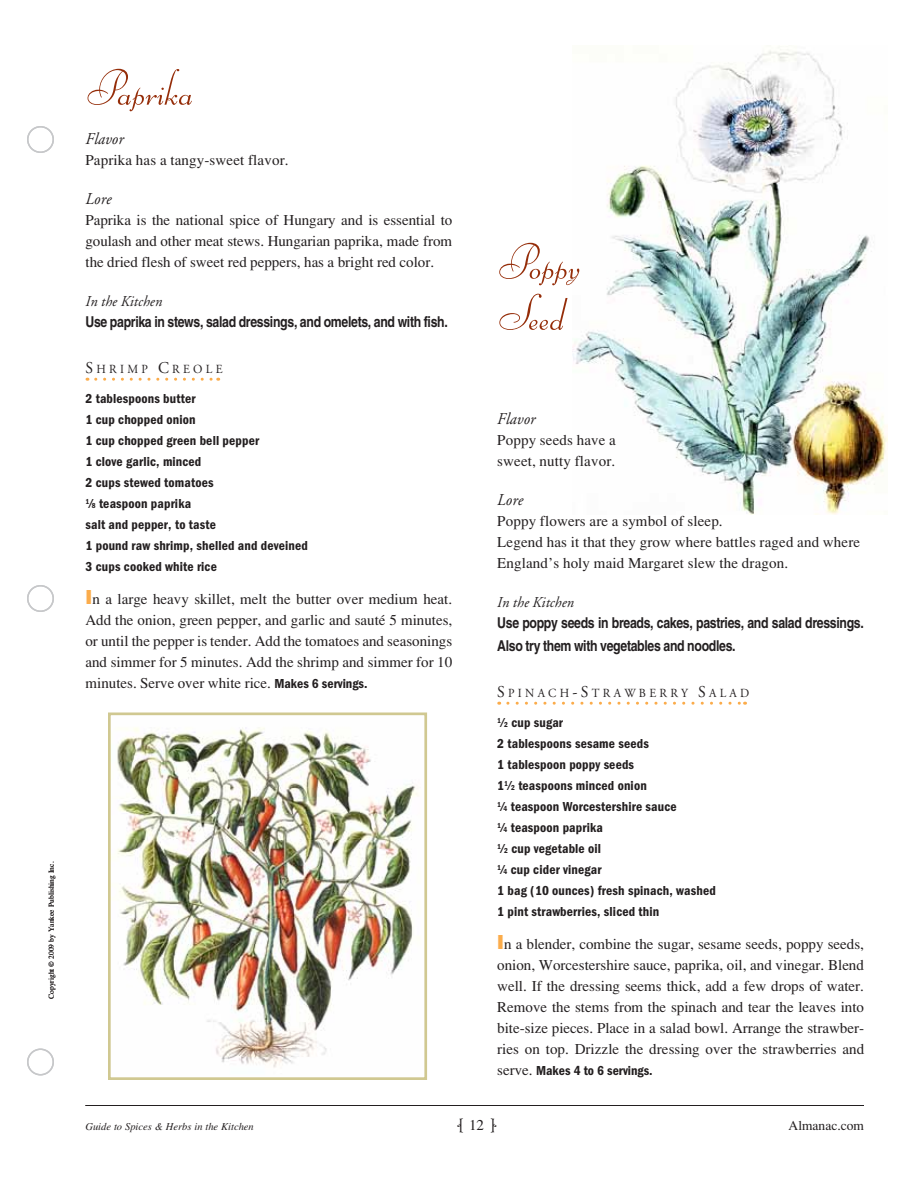
<style>
.page{position:relative;width:918px;height:1188px;background:#fff}
.page>*{position:absolute;margin:0;border:0;box-sizing:border-box;transform-origin:0 0}
.t1{font:300 51px/51px "Bernhard Schoenschrift EF";letter-spacing:.005em;color:#952d09}
.t2{font:italic 16.5px "Adobe Garamond";letter-spacing:.01em;color:#231f20;scale:.95 1}
.t3{font:15px/21px "Times";letter-spacing:.01em;color:#231f20;text-align:justify}
.t4{font:700 condensed 15px/22.5px "Helvetica";letter-spacing:-.02em;color:#231f20}
.t5{font:italic 15px "Adobe Garamond";letter-spacing:.01em;color:#231f20;scale:.95 1}
.t6{font:600 condensed 13.5px/21px "Franklin Gothic EF";letter-spacing:.01em;color:#231f20}
.t7{font:13.5px "Times";color:#231f20}
.t8{font:12.3px "Adobe Garamond";letter-spacing:.28em;color:#231f20;scale:.95 1}
.t9{font:italic 10.5px "Times";color:#231f20}
.t10{font:7.5px "Times";color:#231f20}
.s1{font-size:16.5px}
.s2{font-size:7.5px}
.s3{font-family:"Franklin Gothic EF";font-weight:800;font-size:21px;color:#fbac4b}
.s4{font-family:"Franklin Gothic EF";font-weight:600;font-stretch:condensed;font-size:13.5px}
.s5{font-family:"Times";font-weight:400;font-stretch:normal;font-size:15px}
</style>
<div class="page">
<img style="left:572px;top:47px;width:315px;height:468px">
<div style="left:27px;top:126px;width:27px;height:27px;border:2px solid #c7c8ca;border-radius:50%"></div>
<div style="left:27px;top:585px;width:27px;height:27px;border:2px solid #c7c8ca;border-radius:50%"></div>
<div style="left:27px;top:1048px;width:27px;height:28px;border:2px solid #c7c8ca;border-radius:50%"></div>
<hr style="left:86px;top:1105px;width:778px;height:1px;background:#231f20">
<svg style="left:96px;top:378px;width:123px;height:3px"></svg>
<svg style="left:508px;top:702px;width:238px;height:3px"></svg>
<img style="left:117px;top:727px;width:302px;height:341px">
<div style="left:108px;top:712px;width:319px;height:368px;border:3px solid #d0c891"></div>
<p class="t10" style="left:47px;top:999px;width:139px;rotate:-90deg">Copyright © 2009 by Yankee Publishing Inc.</p>
<h1 class="t1" style="left:86px;top:61px;width:108px">Paprika</h1>
<p class="t2" style="left:86px;top:130px;width:42px">Flavor</p>
<p class="t3" style="left:86px;top:149px;width:205px">Paprika has a tangy-sweet flavor.</p>
<p class="t2" style="left:86px;top:190px;width:29px">Lore</p>
<p class="t3" style="left:86px;top:209px;width:368px">Paprika is the national spice of Hungary and is essential to goulash and other meat stews. Hungarian paprika, made from the dried flesh of sweet red peppers, has a bright red color.</p>
<p class="t5" style="left:86px;top:293px;width:82px">In the Kitchen</p>
<p class="t4" style="left:86px;top:310px;width:364px">Use paprika in stews, salad dressings, and omelets, and with fish.</p>
<p class="t8" style="left:86px;top:363px;width:146px"><span class="s1">S</span> HRIMP <span class="s1">C</span>REOLE</p>
<p class="t6" style="left:86px;top:388px;width:224px">2 tablespoons butter<br>1 cup chopped onion<br>1 cup chopped green bell pepper<br>1 clove garlic, minced<br>2 cups stewed tomatoes<br><sup>1</sup>⁄<span class="s2">8</span> teaspoon paprika<br>salt and pepper, to taste<br>1 pound raw shrimp, shelled and deveined<br>3 cups cooked white rice</p>
<p class="t3" style="left:85px;top:589px;width:368px"><span class="s3">I</span> n a large heavy skillet, melt the butter over medium heat.<br>Add the onion, green pepper, and garlic and sauté 5 minutes, or until the pepper is tender. Add the tomatoes and seasonings and simmer for 5 minutes. Add the shrimp and simmer for 10 minutes. Serve over white rice. <span class="s4">Makes 6 servings.</span></p>
<h1 class="t1" style="left:497px;top:235px;width:84px">Poppy<br>Seed</h1>
<p class="t2" style="left:497px;top:410px;width:42px">Flavor</p>
<p class="t3" style="left:497px;top:430px;width:120px">Poppy seeds have a sweet, nutty flavor.</p>
<p class="t2" style="left:497px;top:491px;width:29px">Lore</p>
<p class="t3" style="left:497px;top:511px;width:364px;text-align:left">Poppy flowers are a symbol of sleep.<br>Legend has it that they grow where battles raged and where<br>England’s holy maid Margaret slew the dragon.</p>
<p class="t5" style="left:497px;top:594px;width:82px">In the Kitchen</p>
<p class="t4" style="left:497px;top:611px;width:368px">Use poppy seeds in breads, cakes, pastries, and salad dressings.<br>Also try them with vegetables and noodles.</p>
<p class="t8" style="left:497px;top:687px;width:267px"><span class="s1">S</span> PINACH<span class="s1">-S</span> TRAWB ERRY <span class="s1">S</span> ALAD</p>
<p class="t6" style="left:497px;top:712px;width:220px"><sup>1</sup>⁄<span class="s2">2</span> cup sugar<br>2 tablespoons sesame seeds<br>1 tablespoon poppy seeds<br>1<sup>1</sup>⁄<span class="s2">2</span> teaspoons minced onion<br><sup>1</sup>⁄<span class="s2">4</span> teaspoon Worcestershire sauce<br><sup>1</sup>⁄<span class="s2">4</span> teaspoon paprika<br><sup>1</sup>⁄<span class="s2">2</span> cup vegetable oil<br><sup>1</sup>⁄<span class="s2">4</span> cup cider vinegar<br>1 bag (10 ounces) fresh spinach, washed<br>1 pint strawberries, sliced thin</p>
<p class="t3" style="left:497px;top:934px;width:368px"><span class="s3">I</span> n a blender, combine the sugar, sesame seeds, poppy seeds, onion, Worcestershire sauce, paprika, oil, and vinegar. Blend well. If the dressing seems thick, add a few drops of water.<br>Remove the stems from the spinach and tear the leaves into bite-size pieces. Place in a salad bowl. Arrange the strawber&shy;ries on top. Drizzle the dressing over the strawberries and</p>
<p class="t6" style="left:497px;top:1060px;width:157px"><span class="s5">serve.</span> Makes 4 to 6 servings.</p>
<p class="t9" style="left:86px;top:1121px;width:170px">Guide to Spices &amp; Herbs in the Kitchen</p>
<p class="t3" style="left:469px;top:1114px;width:16px">12</p>
<p class="t7" style="left:789px;top:1118px;width:77px">Almanac.com</p>
</div>
